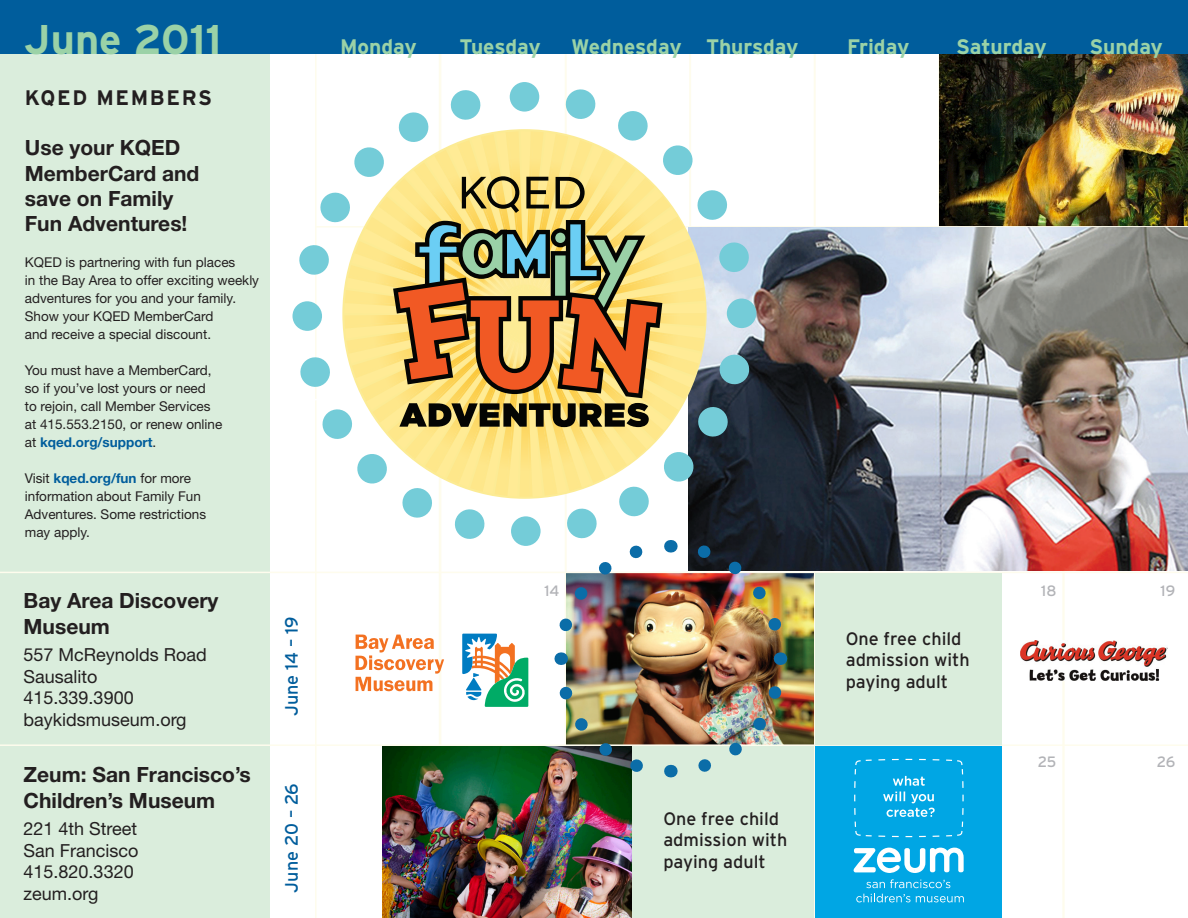
<style>
.page{position:relative;width:1188px;height:918px;background:#fff}
.page>*{position:absolute;margin:0;border:0;box-sizing:border-box;transform-origin:0 0}
.t1{font:700 41.4px "Interstate";color:#9bd2a7}
.t2{font:700 21px/25.2px "Helvetica Neue";color:#231f20}
.t3{font:700 21px "Interstate";color:#9bd2a7}
.t4{font:700 21px "Interstate";letter-spacing:.075em;color:#231f20}
.t5{font:18px "Helvetica Neue";color:#231f20}
.t6{font:18px/21.6px "Interstate";color:#231f20}
.t7{font:18px "Interstate";color:#005d9c}
.t8{font:15px "Interstate";color:#b2b3b7}
.t9{font:13.5px/18px "Helvetica Neue";color:#231f20}
.s1{font-weight:700;color:#005d9c}
</style>
<div class="page">
<div style="left:632px;top:746px;width:182px;height:172px;background:#daeddc"></div>
<div style="left:0;top:0;width:270px;height:918px;background:#daeddc"></div>
<svg style="left:315px;top:53px;width:126px;height:865px"></svg>
<svg style="left:1062px;top:571px;width:97px;height:347px"></svg>
<hr style="left:303px;top:399px;width:885px;height:1px;background:#fff">
<img style="left:940px;top:53px;width:248px;height:173px">
<img style="left:566px;top:573px;width:247px;height:171px">
<svg style="left:462px;top:634px;width:66px;height:73px"></svg>
<svg style="left:356px;top:635px;width:88px;height:56px"></svg>
<hr style="left:315px;top:226px;width:873px;height:2px;background:#fefced">
<hr style="left:0;top:572px;width:1188px;height:1px;background:#fefced">
<img style="left:1020px;top:641px;width:148px;height:39px">
<img style="left:382px;top:746px;width:250px;height:172px">
<div style="left:816px;top:745px;width:186px;height:173px;background:#00a6e4"></div>
<svg style="left:854px;top:758px;width:110px;height:80px"></svg>
<svg style="left:853px;top:847px;width:111px;height:41px"></svg>
<svg style="left:856px;top:894px;width:108px;height:8px"></svg>
<div style="left:0;top:0;width:1188px;height:53px;background:#005d9c"></div>
<hr style="left:0;top:744px;width:1188px;height:2px;background:#fefced">
<img style="left:688px;top:228px;width:500px;height:343px">
<div style="left:816px;top:573px;width:186px;height:172px;background:#daeddc"></div>
<img style="left:689px;top:652px;width:104px;height:120px">
<img style="left:670px;top:533px;width:121px;height:107px">
<img style="left:550px;top:677px;width:121px;height:107px">
<img style="left:345px;top:131px;width:360px;height:334px">
<img style="left:526px;top:131px;width:8px;height:89px">
<img style="left:506px;top:131px;width:18px;height:89px">
<img style="left:506px;top:132px;width:16px;height:88px">
<img style="left:530px;top:134px;width:28px;height:86px">
<img style="left:481px;top:134px;width:39px;height:86px">
<img style="left:481px;top:136px;width:37px;height:84px">
<img style="left:534px;top:140px;width:49px;height:80px">
<img style="left:457px;top:140px;width:59px;height:80px">
<img style="left:457px;top:144px;width:58px;height:76px">
<img style="left:537px;top:150px;width:69px;height:70px">
<img style="left:434px;top:150px;width:78px;height:70px">
<img style="left:435px;top:155px;width:76px;height:65px">
<img style="left:541px;top:162px;width:87px;height:58px">
<img style="left:414px;top:162px;width:95px;height:58px">
<img style="left:414px;top:168px;width:94px;height:52px">
<img style="left:544px;top:178px;width:103px;height:42px">
<img style="left:395px;top:178px;width:111px;height:42px">
<img style="left:395px;top:185px;width:110px;height:35px">
<img style="left:547px;top:196px;width:117px;height:24px">
<img style="left:379px;top:196px;width:124px;height:24px">
<img style="left:379px;top:206px;width:123px;height:14px">
<img style="left:549px;top:217px;width:130px;height:22px">
<img style="left:366px;top:217px;width:134px;height:10px">
<img style="left:366px;top:227px;width:27px;height:14px">
<img style="left:662px;top:239px;width:29px;height:24px">
<img style="left:355px;top:241px;width:38px;height:10px">
<img style="left:355px;top:251px;width:38px;height:14px">
<img style="left:662px;top:263px;width:37px;height:25px">
<img style="left:348px;top:265px;width:45px;height:10px">
<img style="left:348px;top:275px;width:45px;height:15px">
<img style="left:662px;top:288px;width:43px;height:38px">
<img style="left:662px;top:288px;width:42px;height:22px">
<img style="left:345px;top:290px;width:48px;height:10px">
<img style="left:345px;top:300px;width:48px;height:12px">
<img style="left:662px;top:313px;width:43px;height:3px">
<img style="left:345px;top:314px;width:48px;height:2px">
<img style="left:345px;top:316px;width:48px;height:12px">
<img style="left:662px;top:318px;width:42px;height:23px">
<img style="left:346px;top:318px;width:47px;height:36px">
<img style="left:348px;top:320px;width:45px;height:34px">
<img style="left:662px;top:322px;width:37px;height:44px">
<img style="left:352px;top:322px;width:41px;height:56px">
<img style="left:355px;top:324px;width:38px;height:54px">
<img style="left:662px;top:326px;width:28px;height:64px">
<img style="left:361px;top:326px;width:32px;height:75px">
<img style="left:365px;top:327px;width:28px;height:74px">
<img style="left:662px;top:329px;width:16px;height:83px">
<img style="left:373px;top:329px;width:20px;height:94px">
<img style="left:378px;top:331px;width:15px;height:92px">
<img style="left:646px;top:332px;width:18px;height:101px">
<img style="left:388px;top:333px;width:6px;height:109px">
<img style="left:627px;top:427px;width:19px;height:24px">
<img style="left:405px;top:427px;width:8px;height:32px">
<img style="left:413px;top:427px;width:12px;height:32px">
<img style="left:605px;top:427px;width:22px;height:39px">
<img style="left:425px;top:427px;width:9px;height:46px">
<img style="left:434px;top:427px;width:13px;height:46px">
<img style="left:582px;top:427px;width:23px;height:52px">
<img style="left:447px;top:427px;width:9px;height:57px">
<img style="left:456px;top:427px;width:14px;height:57px">
<img style="left:557px;top:427px;width:25px;height:58px">
<img style="left:470px;top:427px;width:10px;height:65px">
<img style="left:480px;top:427px;width:15px;height:65px">
<img style="left:532px;top:427px;width:25px;height:67px">
<img style="left:495px;top:427px;width:10px;height:69px">
<img style="left:505px;top:427px;width:15px;height:69px">
<img style="left:520px;top:427px;width:6px;height:70px">
<img style="left:526px;top:427px;width:6px;height:70px">
<svg style="left:393px;top:220px;width:269px;height:207px;background:#ab8650"></svg>
<svg style="left:526px;top:177px;width:23px;height:31px"></svg>
<svg style="left:462px;top:176px;width:57px;height:37px;background:#aa9855"></svg>
<svg style="left:556px;top:177px;width:29px;height:31px"></svg>
<div style="left:510px;top:82px;width:29px;height:30px;background:#74ccd8;border-radius:50%"></div>
<svg style="left:565px;top:88px;width:31px;height:33px"></svg>
<svg style="left:616px;top:111px;width:34px;height:32px"></svg>
<svg style="left:662px;top:144px;width:32px;height:32px"></svg>
<svg style="left:695px;top:188px;width:32px;height:34px"></svg>
<svg style="left:718px;top:241px;width:32px;height:33px"></svg>
<div style="left:727px;top:299px;width:29px;height:29px;background:#74ccd8;border-radius:50%"></div>
<svg style="left:718px;top:353px;width:33px;height:33px"></svg>
<svg style="left:696px;top:405px;width:34px;height:34px"></svg>
<svg style="left:662px;top:451px;width:33px;height:32px"></svg>
<img style="left:548px;top:485px;width:104px;height:180px">
<div style="left:511px;top:516px;width:30px;height:30px;background:#74ccd8;border-radius:50%"></div>
<svg style="left:454px;top:509px;width:31px;height:30px"></svg>
<svg style="left:400px;top:486px;width:34px;height:34px"></svg>
<svg style="left:356px;top:453px;width:32px;height:32px"></svg>
<svg style="left:320px;top:407px;width:34px;height:34px"></svg>
<svg style="left:300px;top:356px;width:32px;height:33px"></svg>
<div style="left:292px;top:301px;width:30px;height:30px;background:#74ccd8;border-radius:50%"></div>
<svg style="left:299px;top:244px;width:31px;height:32px"></svg>
<svg style="left:318px;top:191px;width:34px;height:33px"></svg>
<svg style="left:353px;top:146px;width:32px;height:32px"></svg>
<svg style="left:397px;top:110px;width:33px;height:34px"></svg>
<svg style="left:450px;top:90px;width:31px;height:30px"></svg>
<p class="t1" style="left:24px;top:16px;width:199px">June 2011</p>
<p class="t4" style="left:25px;top:86px;width:189px">KQED MEMBERS</p>
<p class="t2" style="left:25px;top:135px;width:176px">Use your KQED<br>MemberCard and</p>
<p class="t2" style="left:25px;top:185px;width:150px">save on Family</p>
<p class="t2" style="left:25px;top:210px;width:164px">Fun Adventures!</p>
<p class="t9" style="left:25px;top:253px;width:236px">KQED is partnering with fun places<br>in the Bay Area to offer exciting weekly adventures for you and your family.<br>Show your KQED MemberCard<br>and receive a special discount.</p>
<p class="t9" style="left:25px;top:361px;width:199px">You must have a MemberCard, so if you’ve lost yours or need<br>to rejoin, call Member Services at 415.553.2150, or renew online at <span class="s1">kqed.org/support</span>.</p>
<p class="t9" style="left:25px;top:469px;width:183px">Visit <span class="s1">kqed.org/fun</span> for more information about Family Fun<br>Adventures. Some restrictions may apply.</p>
<p class="t2" style="left:24px;top:588px;width:196px">Bay Area Discovery<br>Museum</p>
<p class="t5" style="left:24px;top:644px;width:185px">557 McReynolds Road</p>
<p class="t5" style="left:24px;top:666px;width:75px">Sausalito</p>
<p class="t5" style="left:24px;top:687px;width:112px">415.339.3900</p>
<p class="t5" style="left:24px;top:709px;width:164px">baykidsmuseum.org</p>
<p class="t2" style="left:24px;top:762px;width:229px">Zeum: San Francisco’s<br>Children’s Museum</p>
<p class="t5" style="left:24px;top:818px;width:115px">221 4th Street</p>
<p class="t5" style="left:24px;top:840px;width:117px">San Francisco</p>
<p class="t5" style="left:24px;top:861px;width:112px">415.820.3320</p>
<p class="t5" style="left:24px;top:883px;width:76px">zeum.org</p>
<p class="t7" style="left:281px;top:716px;width:101px;rotate:-90deg">June 14 – 19</p>
<p class="t7" style="left:281px;top:892px;width:111px;rotate:-90deg">June 20 – 26</p>
<p class="t3" style="left:340px;top:35px;width:78px">Monday</p>
<p class="t3" style="left:460px;top:35px;width:83px">Tuesday</p>
<p class="t3" style="left:571px;top:35px;width:229px">Wednesday Thursday</p>
<p class="t3" style="left:847px;top:35px;width:64px">Friday</p>
<p class="t3" style="left:956px;top:35px;width:92px">Saturday</p>
<p class="t3" style="left:1089px;top:35px;width:75px">Sunday</p>
<p class="t8" style="left:544px;top:582px;width:17px">14</p>
<p class="t6" style="left:663px;top:807px;width:125px">One free child admission with paying adult</p>
<p class="t6" style="left:846px;top:627px;width:117px">One free child</p>
<p class="t6" style="left:846px;top:649px;width:125px">admission with</p>
<p class="t6" style="left:846px;top:671px;width:104px">paying adult</p>
<p class="t8" style="left:1041px;top:582px;width:17px">18</p>
<p class="t8" style="left:1161px;top:582px;width:16px">19</p>
<p class="t8" style="left:1038px;top:754px;width:20px">25</p>
<p class="t8" style="left:1157px;top:754px;width:20px">26</p>
</div>
